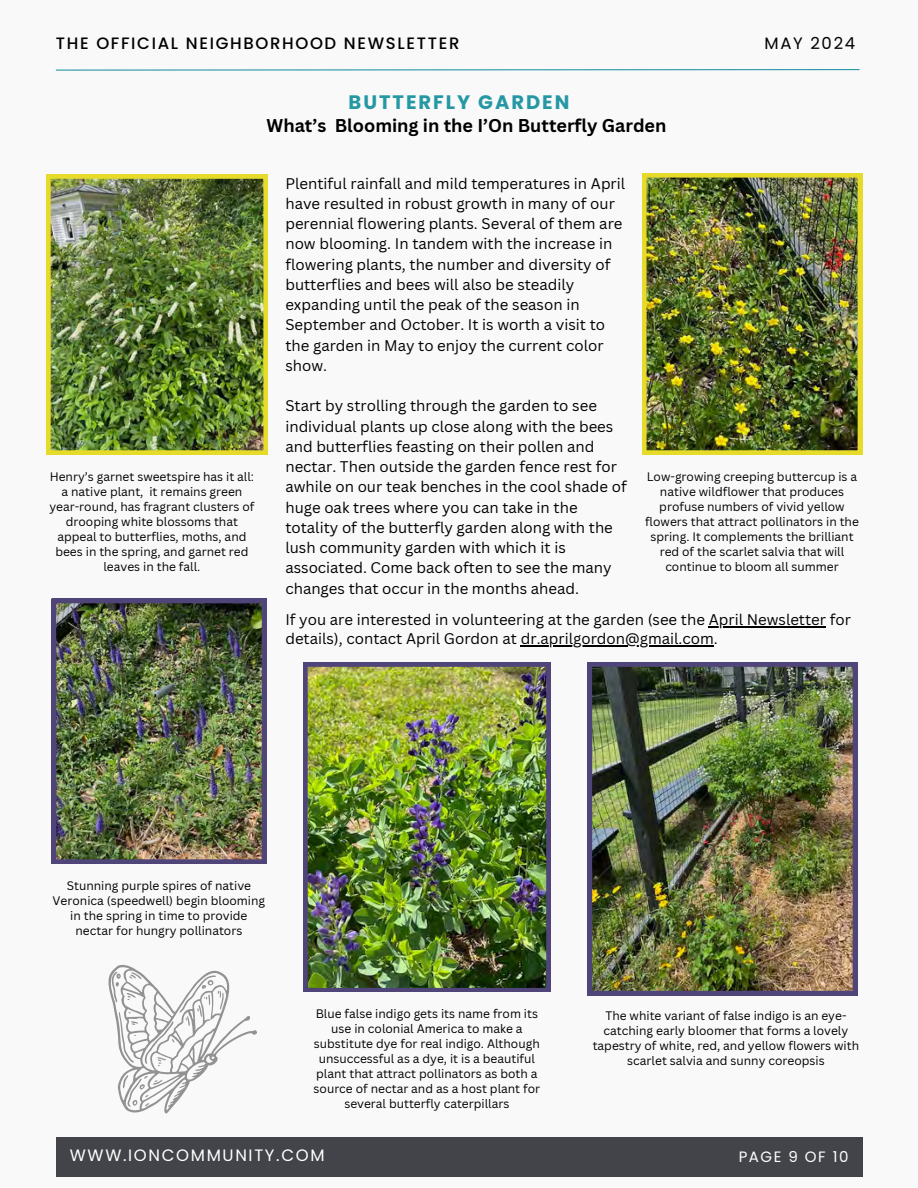
<style>
.page{position:relative;width:918px;height:1188px;background:#f9f9f9}
.page>*{position:absolute;margin:0;border:0;box-sizing:border-box;transform-origin:0 0}
.t1{font:700 19.5px "Poppins";letter-spacing:.1em;color:#2598a4}
.t2{font:700 18px "Canva Sans";color:#000}
.t3{font:500 16.5px "Poppins";letter-spacing:.1em;color:#000}
.t4{font:16.5px "Poppins";letter-spacing:.1em;color:#fff}
.t5{font:16.5px "Poppins";letter-spacing:.1em;color:#000}
.t6{font:15px/20.2px "Canva Sans";color:#000}
.t7{font:15px "Poppins";letter-spacing:.1em;color:#fff}
.t8{font:12px/15px "Canva Sans";color:#000;text-align:center}
</style>
<div class="page">
<div style="left:56px;top:1137px;width:806px;height:40px;background:#424449"></div>
<svg style="left:55px;top:69px;width:805px;height:2px;background:#80c1c8"></svg>
<img style="left:46px;top:174px;width:222px;height:280px">
<img style="left:642px;top:173px;width:220px;height:281px">
<img style="left:52px;top:599px;width:214px;height:265px">
<img style="left:303px;top:662px;width:248px;height:330px">
<img style="left:588px;top:662px;width:269px;height:333px">
<svg style="left:108px;top:964px;width:149px;height:150px"></svg>
<hr style="left:709px;top:626px;width:117px;height:1px;background:#000">
<hr style="left:521px;top:645px;width:193px;height:1px;background:#000">
<p class="t3" style="left:56px;top:31px;width:405px">THE OFFICIAL NEIGHBORHOOD NEWSLETTER</p>
<p class="t5" style="left:764px;top:31px;width:92px">MAY 2024</p>
<h5 class="t1" style="left:349px;top:88px;width:222px">BUTTERFLY GARDEN</h5>
<h5 class="t2" style="left:267px;top:113px;width:401px">What’s Blooming in the I’On Butterfly Garden</h5>
<p class="t6" style="left:285px;top:173px;width:341px">Plentiful rainfall and mild temperatures in April have resulted in robust growth in many of our perennial flowering plants. Several of them are now blooming. In tandem with the increase in flowering plants, the number and diversity of butterflies and bees will also be steadily expanding until the peak of the season in September and October. It is worth a visit to the garden in May to enjoy the current color show.</p>
<p class="t6" style="left:285px;top:395px;width:343px">Start by strolling through the garden to see individual plants up close along with the bees and butterflies feasting on their pollen and nectar. Then outside the garden fence rest for awhile on our teak benches in the cool shade of huge oak trees where you can take in the totality of the butterfly garden along with the lush community garden with which it is associated. Come back often to see the many changes that occur in the months ahead.</p>
<h5 class="t8" style="left:49px;top:469px;width:207px">Henry’s garnet sweetspire has it all: a native plant, it remains green year-round, has fragrant clusters of drooping white blossoms that appeal to butterflies, moths, and bees in the spring, and garnet red leaves in the fall.</h5>
<p class="t8" style="left:645px;top:469px;width:215px">Low-growing creeping buttercup is a native wildflower that produces profuse numbers of vivid yellow flowers that attract pollinators in the spring. It complements the brilliant red of the scarlet salvia that will continue to bloom all summer</p>
<p class="t6" style="left:285px;top:609px;width:567px">If you are interested in volunteering at the garden (see the April Newsletter for</p>
<p class="t6" style="left:285px;top:628px;width:434px">details), contact April Gordon at dr.aprilgordon@gmail.com.</p>
<h4 class="t8" style="left:53px;top:878px;width:214px">Stunning purple spires of native Veronica (speedwell) begin blooming in the spring in time to provide nectar for hungry pollinators</h4>
<h4 class="t8" style="left:314px;top:1006px;width:228px">Blue false indigo gets its name from its use in colonial America to make a substitute dye for real indigo. Although unsuccessful as a dye, it is a beautiful plant that attract pollinators as both a source of nectar and as a host plant for several butterfly caterpillars</h4>
<p class="t8" style="left:593px;top:1008px;width:268px">The white variant of false indigo is an eye&shy;catching early bloomer that forms a lovely tapestry of white, red, and yellow flowers with scarlet salvia and sunny coreopsis</p>
<p class="t4" style="left:70px;top:1144px;width:256px">WWW.IONCOMMUNITY.COM</p>
<p class="t7" style="left:739px;top:1147px;width:111px">PAGE 9 OF 10</p>
</div>
